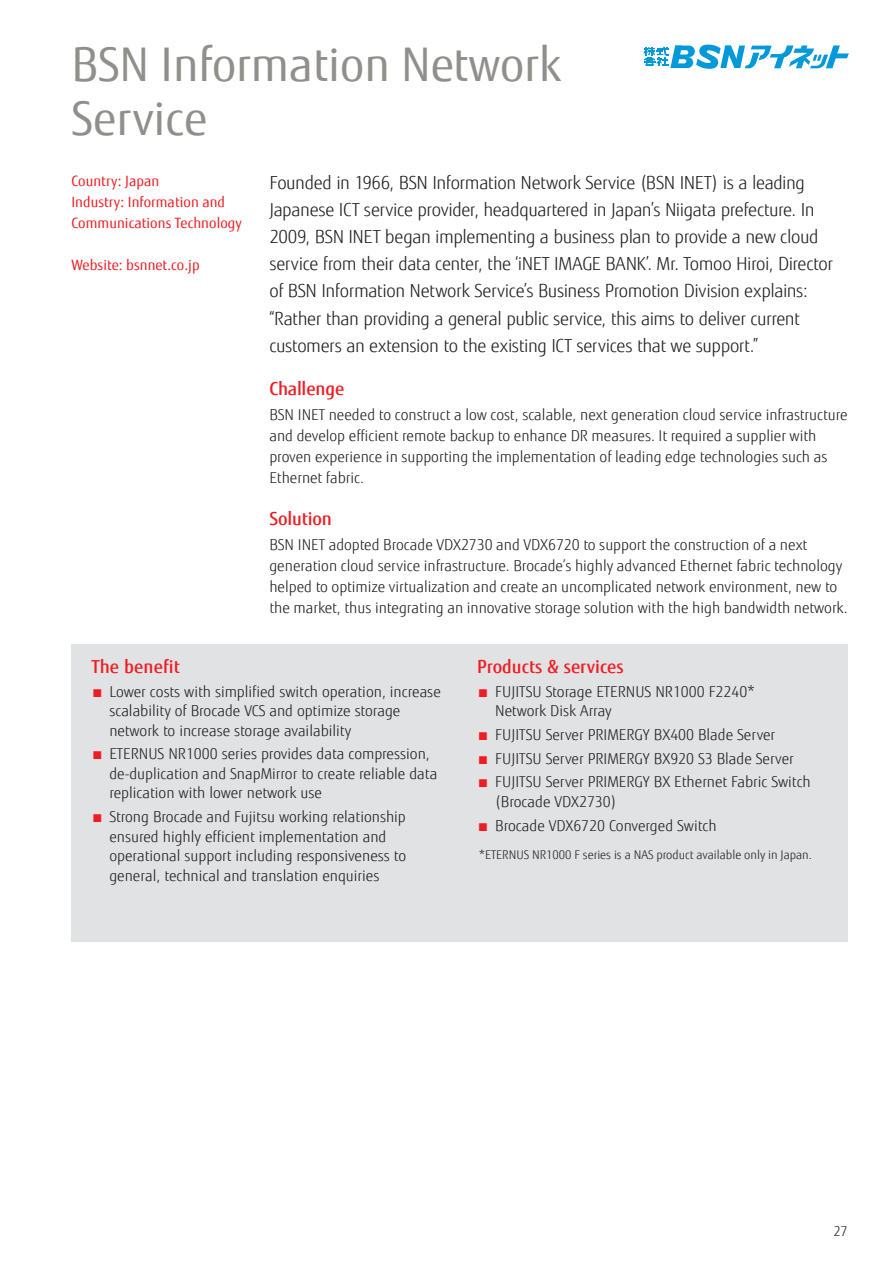
<style>
.page{position:relative;width:893px;height:1263px;background:#fff}
.page>*{position:absolute;margin:0;border:0;box-sizing:border-box;transform-origin:0 0}
.t1{font:46.5px/54.2px "Fujitsu Sans";color:#918f8b}
.t2{font:300 18px/27.2px "Fujitsu Sans";letter-spacing:-.02em;color:#231f20}
.copy{font:500 18px "Fujitsu Sans";color:#ee1d23}
.copy-2{font:300 15px/19.5px "Fujitsu Sans";color:#231f20}
.t3{font:14.25px/21px "Fujitsu Sans";letter-spacing:.005em;color:#ee1d23}
.t4{font:300 13.5px "Fujitsu Sans";color:#231f20}
.t5{font:300 12px "Fujitsu Sans";color:#231f20}
.s1{color:#ee1d23}
</style>
<div class="page">
<div style="left:71px;top:644px;width:777px;height:298px;background:#e1e2e4"></div>
<svg style="left:644px;top:44px;width:205px;height:25px"></svg>
<p class="t1" style="left:71px;top:37px;width:491px">BSN Information Network<br>Service</p>
<p class="t2" style="left:269px;top:169px;width:565px">Founded in 1966, BSN Information Network Service (BSN INET) is a leading Japanese ICT service provider, headquartered in Japan’s Niigata prefecture. In 2009, BSN INET began implementing a business plan to provide a new cloud service from their data center, the ‘iNET IMAGE BANK’. Mr. Tomoo Hiroi, Director of BSN Information Network Service’s Business Promotion Division explains: “Rather than providing a general public service, this aims to deliver current customers an extension to the existing ICT services that we support.”</p>
<p class="copy" style="left:269px;top:377px;width:76px">Challenge</p>
<p class="copy-2" style="left:269px;top:405px;width:580px;line-height:21px">BSN INET needed to construct a low cost, scalable, next generation cloud service infrastructure and develop efficient remote backup to enhance DR measures. It required a supplier with proven experience in supporting the implementation of leading edge technologies such as Ethernet fabric.</p>
<p class="copy" style="left:269px;top:507px;width:64px">Solution</p>
<p class="copy-2" style="left:269px;top:534px;width:580px;line-height:21px">BSN INET adopted Brocade VDX2730 and VDX6720 to support the construction of a next generation cloud service infrastructure. Brocade’s highly advanced Ethernet fabric technology helped to optimize virtualization and create an uncomplicated network environment, new to the market, thus integrating an innovative storage solution with the high bandwidth network.</p>
<p class="t3" style="left:71px;top:171px;width:89px">Country: Japan</p>
<p class="t3" style="left:71px;top:192px;width:172px">Industry: Information and<br>Communications Technology</p>
<p class="t3" style="left:71px;top:255px;width:130px">Website: bsnnet.co.jp</p>
<p class="copy" style="left:91px;top:655px;width:90px">The benefit</p>
<p class="copy-2" style="left:109px;top:682px;width:333px;text-indent:-18px"><span class="s1">■</span> Lower costs with simplified switch operation, increase scalability of Brocade VCS and optimize storage network to increase storage availability</p>
<p class="copy-2" style="left:109px;top:744px;width:330px;text-indent:-18px"><span class="s1">■</span> ETERNUS NR1000 series provides data compression, de-duplication and SnapMirror to create reliable data replication with lower network use</p>
<p class="copy-2" style="left:109px;top:807px;width:298px;text-indent:-18px"><span class="s1">■</span> Strong Brocade and Fujitsu working relationship ensured highly efficient implementation and operational support including responsiveness to general, technical and translation enquiries</p>
<p class="copy" style="left:477px;top:655px;width:148px">Products &amp; services</p>
<p class="copy-2" style="left:495px;top:682px;width:261px;text-indent:-18px"><span class="s1">■</span> FUJITSU Storage ETERNUS NR1000 F2240*<br>Network Disk Array</p>
<p class="copy-2" style="left:477px;top:725px;width:299px"><span class="s1">■</span> FUJITSU Server PRIMERGY BX400 Blade Server</p>
<p class="copy-2" style="left:477px;top:749px;width:318px"><span class="s1">■</span> FUJITSU Server PRIMERGY BX920 S3 Blade Server</p>
<p class="copy-2" style="left:495px;top:772px;width:317px;text-indent:-18px"><span class="s1">■</span> FUJITSU Server PRIMERGY BX Ethernet Fabric Switch (Brocade VDX2730)</p>
<p class="copy-2" style="left:477px;top:816px;width:241px"><span class="s1">■</span> Brocade VDX6720 Converged Switch</p>
<p class="t5" style="left:479px;top:847px;width:335px">*ETERNUS NR1000 F series is a NAS product available only in Japan.</p>
<p class="t4" style="left:833px;top:1223px;width:16px">27</p>
</div>
